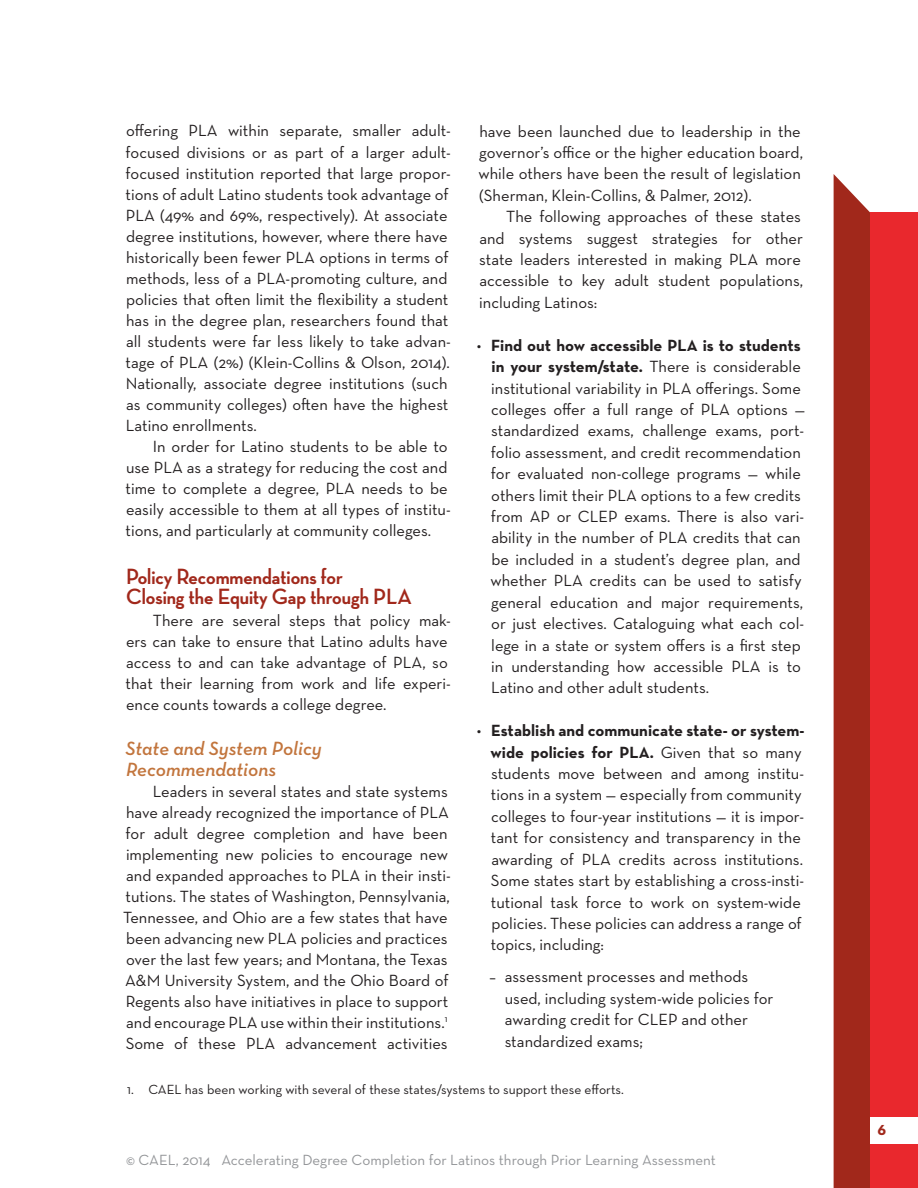
<style>
.page{position:relative;width:918px;height:1188px;background:#fff}
.page>*{position:absolute;margin:0;border:0;box-sizing:border-box;transform-origin:0 0}
.t1{font:700 22.5px/21px "Neutraface Display";color:#a1281b}
.t2{font:italic 600 19.5px/21px "Neutraface Text";color:#c2753d}
.t3{font:16.5px/21.5px "Neutraface Text";color:#231f20}
.t4{font:700 16.5px "Neutraface Text";color:#a1281b}
.t5{font:15px "Neutraface Text";color:#939598}
.t6{font:13.5px "Neutraface Text";color:#231f20}
.s1{font-weight:700}
</style>
<div class="page">
<div style="left:834px;top:174px;width:36px;height:1014px;background:#a1281b"></div>
<div style="left:870px;top:213px;width:48px;height:975px;background:#e9282d"></div>
<div style="left:870px;top:1118px;width:48px;height:26px;background:#fff"></div>
<p class="t3" style="left:126px;top:120px;width:327px;line-height:21px">offering PLA within separate, smaller adult&shy;focused divisions or as part of a larger adult&shy;focused institution reported that large propor&shy;tions of adult Latino students took advantage of PLA (49% and 69%, respectively). At associate degree institutions, however, where there have historically been fewer PLA options in terms of methods, less of a PLA-promoting culture, and policies that often limit the flexibility a student has in the degree plan, researchers found that all students were far less likely to take advan&shy;tage of PLA (2%) (Klein-Collins &amp; Olson, 2014).<br>Nationally, associate degree institutions (such as community colleges) often have the highest Latino enrollments.</p>
<p class="t3" style="left:126px;top:435px;width:327px;line-height:21px;text-indent:27px">In order for Latino students to be able to use PLA as a strategy for reducing the cost and time to complete a degree, PLA needs to be easily accessible to them at all types of institu&shy;tions, and particularly at community colleges.</p>
<h1 class="t1" style="left:126px;top:566px;width:287px">Policy Recommendations for<br>Closing the Equity Gap through PLA</h1>
<p class="t3" style="left:126px;top:609px;width:327px;line-height:21px;text-indent:27px">There are several steps that policy mak&shy;ers can take to ensure that Latino adults have access to and can take advantage of PLA, so that their learning from work and life experi&shy;ence counts towards a college degree.</p>
<p class="t2" style="left:126px;top:737px;width:198px">State and System Policy<br>Recommendations</p>
<p class="t3" style="left:123px;top:780px;width:329px;line-height:21px;text-indent:30px">Leaders in several states and state systems have already recognized the importance of PLA for adult degree completion and have been implementing new policies to encourage new and expanded approaches to PLA in their insti&shy;tutions. The states of Washington, Pennsylvania, Tennessee, and Ohio are a few states that have been advancing new PLA policies and practices over the last few years; and Montana, the Texas A&amp;M University System, and the Ohio Board of Regents also have initiatives in place to support and encourage PLA use within their institutions.<sup>1<br></sup>Some of these PLA advancement activities</p>
<p class="t3" style="left:478px;top:120px;width:326px">have been launched due to leadership in the governor’s office or the higher education board, while others have been the result of legislation (Sherman, Klein-Collins, &amp; Palmer, 2012).</p>
<p class="t3" style="left:479px;top:206px;width:325px;text-indent:27px">The following approaches of these states and systems suggest strategies for other state leaders interested in making PLA more accessible to key adult student populations, including Latinos:</p>
<p class="t3" style="left:490px;top:334px;width:316px;text-indent:-14px">• <span class="s1">Find out how accessible PLA is to students in your system/state.</span> There is considerable institutional variability in PLA offerings. Some colleges offer a full range of PLA options — standardized exams, challenge exams, port&shy;folio assessment, and credit recommendation for evaluated non-college programs — while others limit their PLA options to a few credits from AP or CLEP exams. There is also vari&shy;ability in the number of PLA credits that can be included in a student’s degree plan, and whether PLA credits can be used to satisfy general education and major requirements, or just electives. Cataloguing what each col&shy;lege in a state or system offers is a first step in understanding how accessible PLA is to Latino and other adult students.</p>
<p class="t3" style="left:491px;top:720px;width:315px;text-indent:-14px">• <span class="s1">Establish and communicate state- or system&shy;wide policies for PLA.</span> Given that so many students move between and among institu&shy;tions in a system — especially from community colleges to four-year institutions — it is impor&shy;tant for consistency and transparency in the awarding of PLA credits across institutions.<br>Some states start by establishing a cross-insti&shy;tutional task force to work on system-wide policies. These policies can address a range of topics, including:</p>
<p class="t3" style="left:505px;top:966px;width:270px;text-indent:-15px">– assessment processes and methods used, including system-wide policies for awarding credit for CLEP and other standardized exams;</p>
<p class="t6" style="left:127px;top:1080px;width:498px">1. CAEL has been working with several of these states/systems to support these efforts.</p>
<p class="t5" style="left:126px;top:1151px;width:591px">© CAEL, 2014 Accelerating Degree Completion for Latinos through Prior Learning Assessment</p>
<p class="t4" style="left:878px;top:1119px;width:10px">6</p>
</div>
